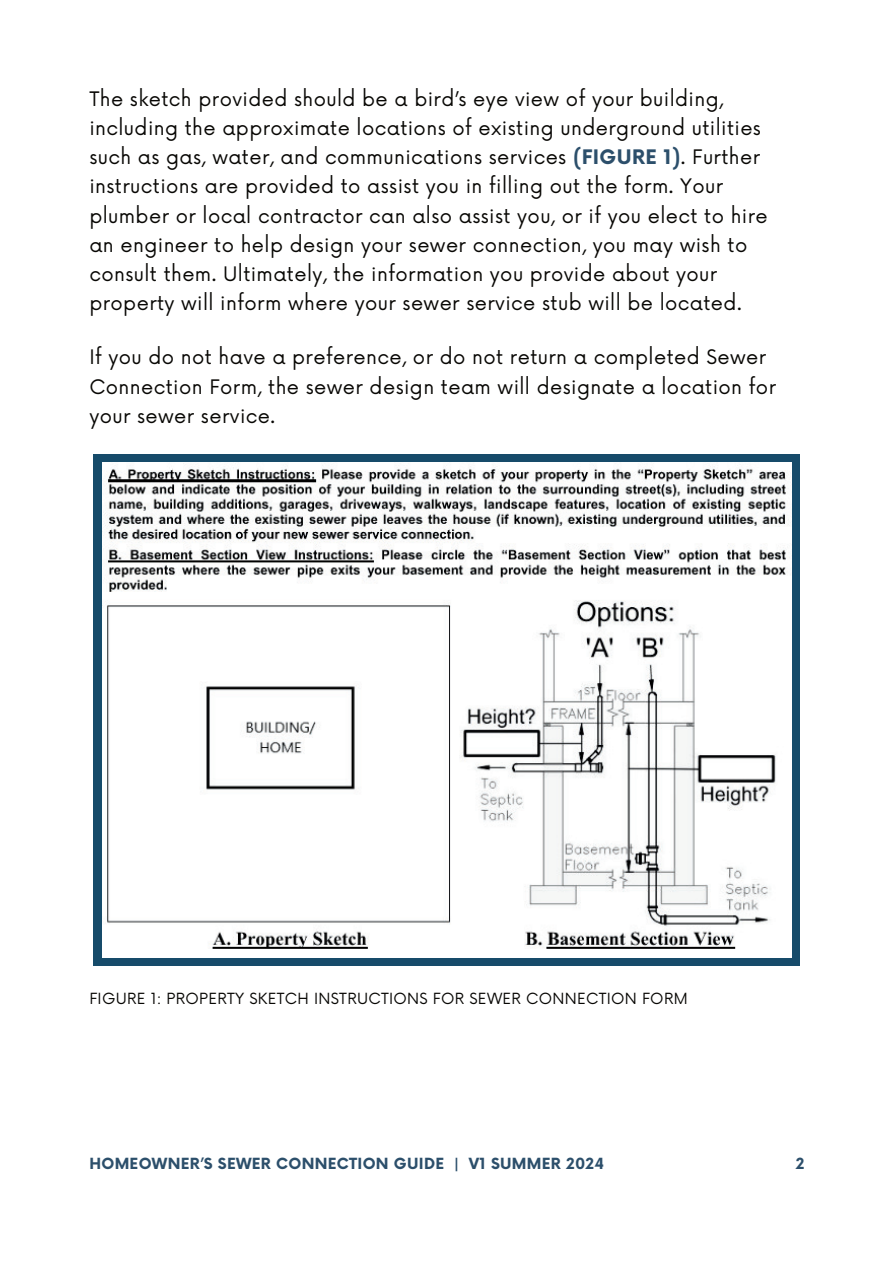
<style>
.page{position:relative;width:894px;height:1264px;background:#fff}
.page>*{position:absolute;margin:0;border:0;box-sizing:border-box;transform-origin:0 0}
.t1{font:19.5px/29.2px "Now";letter-spacing:.02em;color:#080704}
.t2{font:15px "Now";letter-spacing:.02em;color:#080704}
.t3{font:700 15px "Now";letter-spacing:.02em;color:#2c4f6b}
.s1{font-weight:700;color:#2c4f6b}
</style>
<div class="page">
<svg style="left:93px;top:454px;width:706px;height:511px;background:#295976"></svg>
<img style="left:102px;top:462px;width:688px;height:495px">
<p class="t1" style="left:89px;top:82px;width:679px">The sketch provided should be a bird’s eye view of your building, including the approximate locations of existing underground utilities such as gas, water, and communications services <span class="s1">(FIGURE 1)</span>. Further instructions are provided to assist you in filling out the form. Your plumber or local contractor can also assist you, or if you elect to hire an engineer to help design your sewer connection, you may wish to consult them. Ultimately, the information you provide about your property will inform where your sewer service stub will be located.</p>
<p class="t1" style="left:89px;top:341px;width:688px">If you do not have a preference, or do not return a completed Sewer<br>Connection Form, the sewer design team will designate a location for your sewer service.</p>
<p class="t2" style="left:89px;top:985px;width:599px">FIGURE 1: PROPERTY SKETCH INSTRUCTIONS FOR SEWER CONNECTION FORM</p>
<p class="t3" style="left:89px;top:1151px;width:516px">HOMEOWNER’S SEWER CONNECTION GUIDE | V1 SUMMER 2024</p>
<p class="t3" style="left:795px;top:1151px;width:10px">2</p>
</div>
